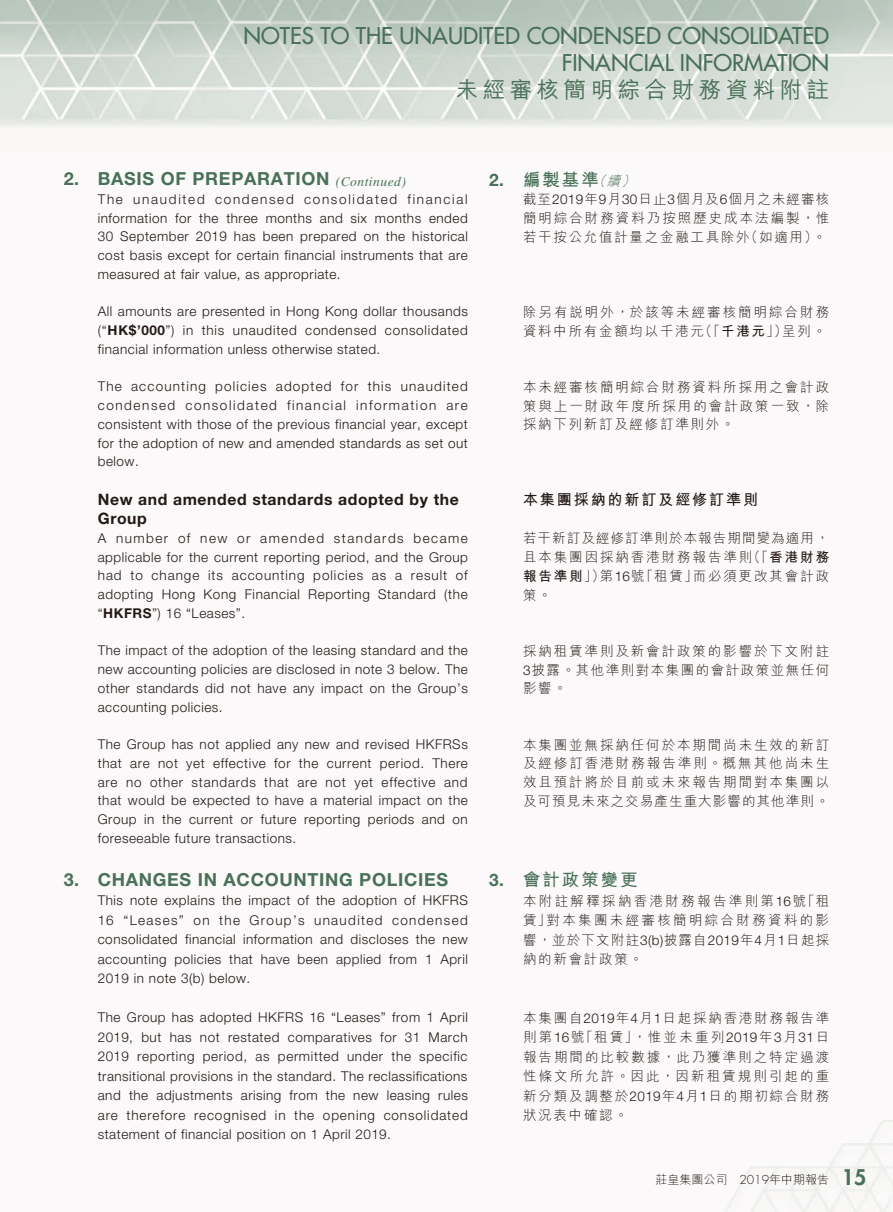
<style>
.page{position:relative;width:893px;height:1212px;background:#fff}
.page>*{position:absolute;margin:0;border:0;box-sizing:border-box;transform-origin:0 0}
.t1{font:500 22.5px/27px "Futura Std";color:#497058;text-align:right}
.t2{font:500 22.5px "M Hei HK";letter-spacing:.2em;color:#497058}
.t3{font:700 18px "Helvetica Neue LT Std";letter-spacing:.04em;color:#497058}
.t4{font:700 17.25px "M Hei HK";letter-spacing:.13em;color:#497058}
.t5{font:700 15.75px/19.5px "Helvetica Neue LT Std";letter-spacing:.04em;color:#231916}
.t6{font:700 15px "M Hei HK";letter-spacing:.13em;color:#231916}
.t7{font:300 13.5px/18.8px "Helvetica Neue LT Std";letter-spacing:.04em;color:#231916;text-align:justify}
.t8{font:300 13.5px/18.8px "M Hei HK";letter-spacing:.14em;color:#231916;text-align:justify}
.t9{font:300 12px "M Hei HK";color:#231916}
.s1{font-family:"Times LT Std";font-weight:400;font-style:italic;font-size:13.5px}
.s2{font-weight:700}
.s3{font-family:"Helvetica Neue LT Std"}
.s4{font-weight:300;font-style:italic;font-size:13.5px}
.s5{font-family:"Futura Std"}
.s6{font-family:"Futura Std";font-weight:800;font-size:21px;color:#497058}
</style>
<div class="page">
<img style="left:0;top:0;width:893px;height:1212px">
<h1 class="t1" style="left:244px;top:23px;width:587px">NOTES TO THE UNAUDITED CONDENSED CONSOLIDATED<br>FINANCIAL INFORMATION</h1>
<h1 class="t2" style="left:456px;top:74px;width:375px">未經審核簡明綜合財務資料附註</h1>
<h2 class="t3" style="left:64px;top:167px;width:344px">2. BASIS OF PREPARATION <span class="s1">(Continued)</span></h2>
<p class="t7" style="left:98px;top:189px;width:372px">The unaudited condensed consolidated financial information for the three months and six months ended 30 September 2019 has been prepared on the historical cost basis except for certain financial instruments that are measured at fair value, as appropriate.</p>
<p class="t7" style="left:98px;top:302px;width:372px">All amounts are presented in Hong Kong dollar thousands (“<span class="s2">HK$’000</span>”) in this unaudited condensed consolidated financial information unless otherwise stated.</p>
<p class="t7" style="left:98px;top:377px;width:372px">The accounting policies adopted for this unaudited condensed consolidated financial information are consistent with those of the previous financial year, except for the adoption of new and amended standards as set out below.</p>
<p class="t5" style="left:98px;top:489px;width:362px">New and amended standards adopted by the<br>Group</p>
<p class="t7" style="left:98px;top:528px;width:372px">A number of new or amended standards became applicable for the current reporting period, and the Group had to change its accounting policies as a result of adopting Hong Kong Financial Reporting Standard (the “<span class="s2">HKFRS</span>”) 16 “Leases”.</p>
<p class="t7" style="left:98px;top:641px;width:372px">The impact of the adoption of the leasing standard and the new accounting policies are disclosed in note 3 below. The other standards did not have any impact on the Group’s accounting policies.</p>
<p class="t7" style="left:98px;top:735px;width:372px">The Group has not applied any new and revised HKFRSs that are not yet effective for the current period. There are no other standards that are not yet effective and that would be expected to have a material impact on the Group in the current or future reporting periods and on foreseeable future transactions.</p>
<h2 class="t3" style="left:64px;top:868px;width:386px">3. CHANGES IN ACCOUNTING POLICIES</h2>
<p class="t7" style="left:98px;top:890px;width:372px;line-height:19.5px">This note explains the impact of the adoption of HKFRS 16 “Leases” on the Group’s unaudited condensed consolidated financial information and discloses the new accounting policies that have been applied from 1 April 2019 in note 3(b) below.</p>
<p class="t7" style="left:98px;top:1007px;width:372px;line-height:19.5px">The Group has adopted HKFRS 16 “Leases” from 1 April 2019, but has not restated comparatives for 31 March 2019 reporting period, as permitted under the specific transitional provisions in the standard. The reclassifications and the adjustments arising from the new leasing rules are therefore recognised in the opening consolidated statement of financial position on 1 April 2019.</p>
<p class="t4" style="left:489px;top:167px;width:151px"><span class="s3">2.</span> 編製基準<span class="s4">（續）</span></p>
<p class="t8" style="left:523px;top:190px;width:308px">截至<span class="s3">2019</span>年<span class="s3">9</span>月<span class="s3">30</span>日止<span class="s3">3</span>個月及<span class="s3">6</span>個月之未經審核簡明綜合財務資料乃按照歷史成本法編製，惟若干按公允值計量之金融工具除外（如適用）。</p>
<p class="t8" style="left:523px;top:302px;width:308px">除另有說明外，於該等未經審核簡明綜合財務資料中所有金額均以千港元（「<span class="s2">千港元</span>」）呈列。</p>
<p class="t8" style="left:523px;top:377px;width:308px">本未經審核簡明綜合財務資料所採用之會計政策與上一財政年度所採用的會計政策一致，除採納下列新訂及經修訂準則外。</p>
<p class="t6" style="left:523px;top:489px;width:236px">本集團採納的新訂及經修訂準則</p>
<p class="t8" style="left:523px;top:529px;width:308px">若干新訂及經修訂準則於本報告期間變為適用，且本集團因採納香港財務報告準則（「<span class="s2">香港財務報告準則</span>」）第<span class="s3">16</span>號「租賃」而必須更改其會計政策。</p>
<p class="t8" style="left:523px;top:641px;width:308px">採納租賃準則及新會計政策的影響於下文附註<span class="s3">3</span>披露。其他準則對本集團的會計政策並無任何影響。</p>
<p class="t8" style="left:523px;top:735px;width:308px">本集團並無採納任何於本期間尚未生效的新訂及經修訂香港財務報告準則。概無其他尚未生效且預計將於目前或未來報告期間對本集團以及可預見未來之交易產生重大影響的其他準則。</p>
<p class="t4" style="left:489px;top:867px;width:150px"><span class="s3">3.</span> 會計政策變更</p>
<p class="t8" style="left:523px;top:891px;width:308px;line-height:19.5px">本附註解釋採納香港財務報告準則第<span class="s3">16</span>號「租賃」對本集團未經審核簡明綜合財務資料的影響，並於下文附註<span class="s3">3(b)</span>披露自<span class="s3">2019</span>年<span class="s3">4</span>月<span class="s3">1</span>日起採納的新會計政策。</p>
<p class="t8" style="left:523px;top:1008px;width:308px;line-height:19.5px">本集團自<span class="s3">2019</span>年<span class="s3">4</span>月<span class="s3">1</span>日起採納香港財務報告準則第<span class="s3">16</span>號「租賃」，惟並未重列<span class="s3">2019</span>年<span class="s3">3</span>月<span class="s3">31</span>日報告期間的比較數據，此乃獲準則之特定過渡性條文所允許。因此，因新租賃規則引起的重新分類及調整於<span class="s3">2019</span>年<span class="s3">4</span>月<span class="s3">1</span>日的期初綜合財務狀況表中確認。</p>
<p class="t9" style="left:655px;top:1174px;width:212px">莊皇集團公司 <span class="s5">2019</span>年中期報告 <span class="s6">15</span></p>
</div>
